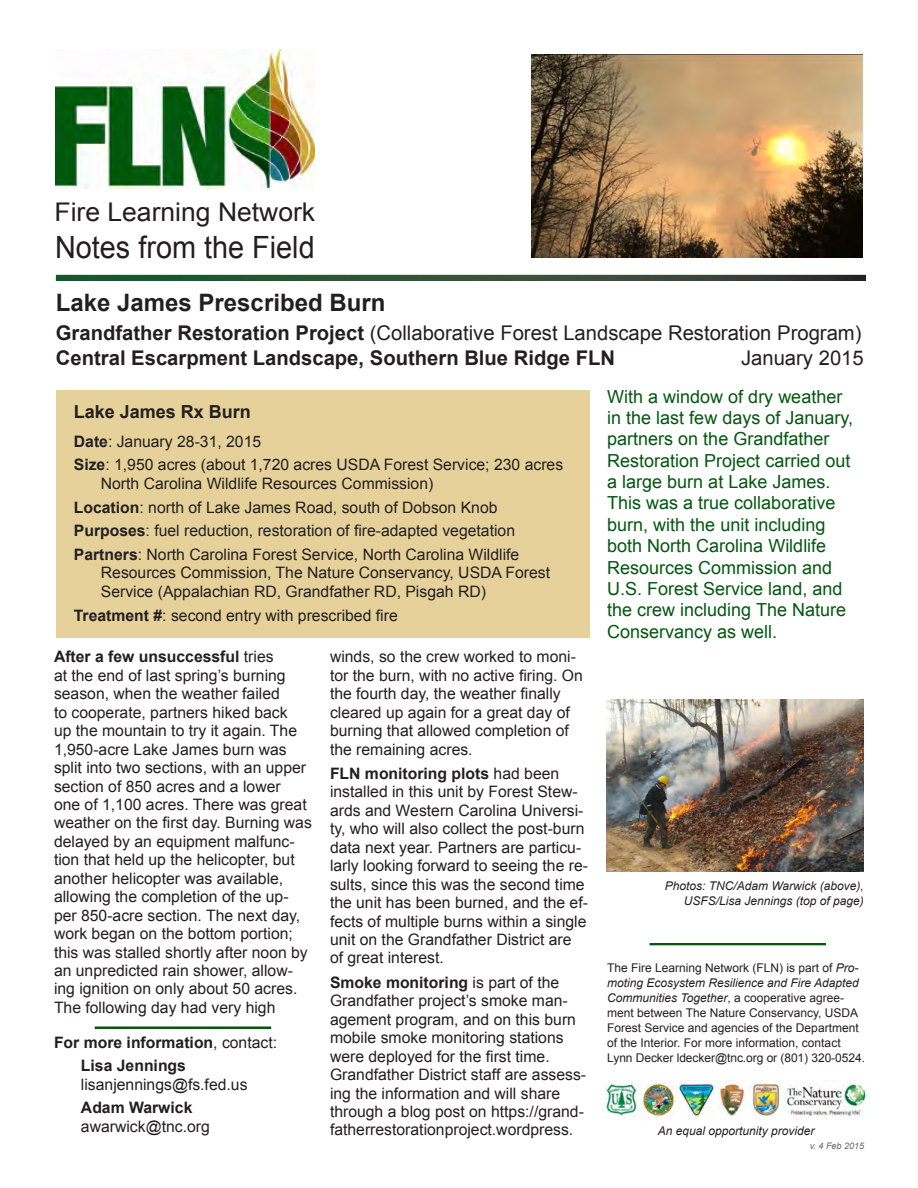
<style>
.page{position:relative;width:918px;height:1188px;background:#fff}
.page>*{position:absolute;margin:0;border:0;box-sizing:border-box;transform-origin:0 0}
.t1{font:30.75px "Arial";color:#231f20;scale:.94 1}
.t2{font:25.8px "Arial";color:#231f20}
.t3{font:700 24px "Arial";color:#231f20}
.t4{font:20.25px "Arial";color:#231f20}
.t5{font:700 20.25px "Arial";color:#231f20}
.t6{font:18px/21.3px "Arial";color:#02580f}
.t7{font:700 18px "Arial";color:#231f20}
.t8{font:15.75px/18.5px "Arial";color:#231f20}
.t9{font:700 15.75px "Arial";color:#231f20}
.t10{font:12px/15px "Arial";color:#231f20}
.t11{font:italic 12px/15px "Arial";color:#231f20;text-align:right}
.t12{font:italic 9px "Arial";color:#636366}
.s1{font-weight:700}
.s2{font-weight:400}
.s3{font-style:italic}
</style>
<div class="page">
<img style="left:56px;top:50px;width:258px;height:139px">
<svg style="left:58px;top:277px;width:806px;height:2px;background:#2e4d33"></svg>
<div style="left:56px;top:390px;width:534px;height:248px;background:#e6d19a"></div>
<img style="left:603px;top:1080px;width:266px;height:38px">
<div style="left:650px;top:944px;width:176px;height:1px;border:1px solid #02580f"></div>
<div style="left:95px;top:1027px;width:176px;height:1px;border:1px solid #02580f"></div>
<img style="left:532px;top:54px;width:330px;height:204px">
<img style="left:606px;top:699px;width:258px;height:172px">
<p class="t2" style="left:54px;top:195px;width:262px">Fire Learning Network</p>
<p class="t1" style="left:55px;top:227px;width:278px">Notes from the Field</p>
<p class="t3" style="left:56px;top:287px;width:331px">Lake James Prescribed Burn</p>
<p class="t4" style="left:56px;top:319px;width:807px"><span class="s1">Grandfather Restoration Project</span> (Collaborative Forest Landscape Restoration Program)</p>
<p class="t5" style="left:56px;top:345px;width:561px">Central Escarpment Landscape, Southern Blue Ridge FLN</p>
<p class="t4" style="left:741px;top:345px;width:124px">January 2015</p>
<p class="t7" style="left:74px;top:399px;width:179px">Lake James Rx Burn</p>
<p class="t8" style="left:74px;top:432px;width:189px"><span class="s1">Date</span>: January 28-31, 2015</p>
<p class="t8" style="left:101px;top:456px;width:464px;line-height:18.9px;text-indent:-27px"><span class="s1">Size</span>: 1,950 acres (about 1,720 acres USDA Forest Service; 230 acres<br>North Carolina Wildlife Resources Commission)</p>
<p class="t8" style="left:74px;top:498px;width:425px"><span class="s1">Location</span>: north of Lake James Road, south of Dobson Knob</p>
<p class="t8" style="left:74px;top:522px;width:443px"><span class="s1">Purposes</span>: fuel reduction, restoration of fire-adapted vegetation</p>
<p class="t8" style="left:101px;top:545px;width:451px;line-height:18.9px;text-indent:-27px"><span class="s1">Partners</span>: North Carolina Forest Service, North Carolina Wildlife<br>Resources Commission, The Nature Conservancy, USDA Forest<br>Service (Appalachian RD, Grandfather RD, Pisgah RD)</p>
<p class="t8" style="left:74px;top:606px;width:325px"><span class="s1">Treatment #</span>: second entry with prescribed fire</p>
<p class="t8" style="left:54px;top:648px;width:259px"><span class="s1">After a few unsuccessful</span> tries<br>at the end of last spring’s burning season, when the weather failed<br>to cooperate, partners hiked back<br>up the mountain to try it again. The 1,950-acre Lake James burn was split into two sections, with an upper section of 850 acres and a lower<br>one of 1,100 acres. There was great weather on the first day. Burning was delayed by an equipment malfunc&shy;tion that held up the helicopter, but another helicopter was available, allowing the completion of the up&shy;per 850-acre section. The next day, work began on the bottom portion; this was stalled shortly after noon by an unpredicted rain shower, allow&shy;ing ignition on only about 50 acres.<br>The following day had very high</p>
<p class="t8" style="left:330px;top:648px;width:254px">winds, so the crew worked to moni&shy;tor the burn, with no active firing. On the fourth day, the weather finally cleared up again for a great day of burning that allowed completion of the remaining acres.</p>
<p class="t8" style="left:330px;top:764px;width:260px"><span class="s1">FLN monitoring plots</span> had been installed in this unit by Forest Stew&shy;ards and Western Carolina Universi&shy;ty, who will also collect the post-burn data next year. Partners are particu&shy;larly looking forward to seeing the re&shy;sults, since this was the second time the unit has been burned, and the ef&shy;fects of multiple burns within a single unit on the Grandfather District are of great interest.</p>
<p class="t8" style="left:330px;top:973px;width:258px"><span class="s1">Smoke monitoring</span> is part of the Grandfather project’s smoke man&shy;agement program, and on this burn mobile smoke monitoring stations were deployed for the first time.<br>Grandfather District staff are assess&shy;ing the information and will share through a blog post on https://grand&shy;fatherrestorationproject.wordpress.</p>
<p class="t9" style="left:54px;top:1032px;width:225px">For more information<span class="s2">, contact:</span></p>
<p class="t8" style="left:81px;top:1055px;width:168px;line-height:19.5px"><span class="s1">Lisa Jennings </span>lisanjennings@fs.fed.us</p>
<p class="t8" style="left:81px;top:1097px;width:130px;line-height:19.5px"><span class="s1">Adam Warwick </span>awarwick@tnc.org</p>
<p class="t6" style="left:607px;top:386px;width:247px">With a window of dry weather in the last few days of January, partners on the Grandfather<br>Restoration Project carried out a large burn at Lake James.<br>This was a true collaborative burn, with the unit including both North Carolina Wildlife<br>Resources Commission and<br>U.S. Forest Service land, and the crew including The Nature<br>Conservancy as well.</p>
<p class="t11" style="left:665px;top:878px;width:201px">Photos: TNC/Adam Warwick (above),<br>USFS/Lisa Jennings (top of page)</p>
<p class="t10" style="left:607px;top:960px;width:259px">The Fire Learning Network (FLN) is part of <span class="s3">Pro&shy;moting Ecosystem Resilience and Fire Adapted Communities Together</span>, a cooperative agree&shy;ment between The Nature Conservancy, USDA Forest Service and agencies of the Department of the Interior. For more information, contact Lynn Decker ldecker@tnc.org or (801) 320-0524.</p>
<p class="t11" style="left:658px;top:1123px;width:158px">An equal opportunity provider</p>
<p class="t12" style="left:810px;top:1140px;width:56px">v. 4 Feb 2015</p>
</div>
